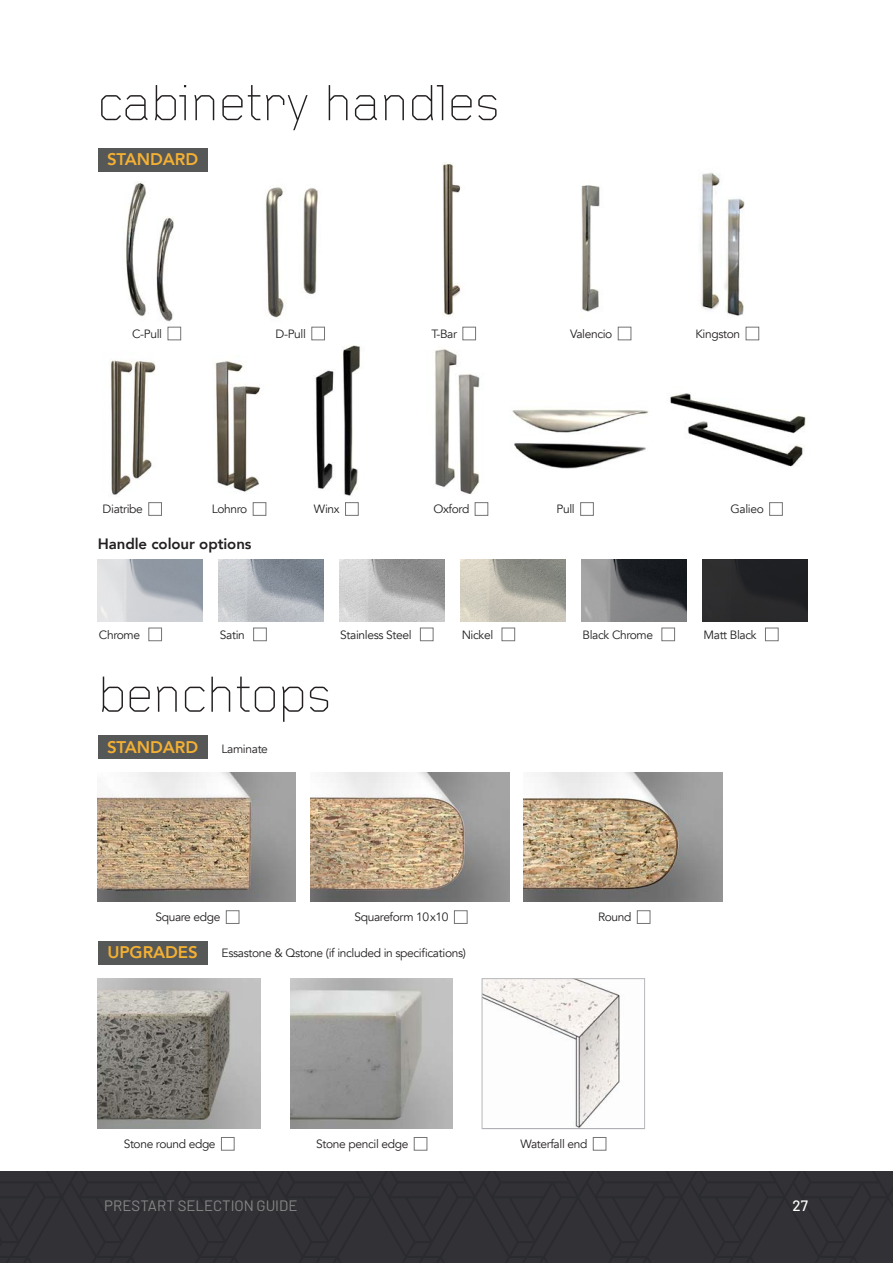
<style>
.page{position:relative;width:893px;height:1263px;background:#fff}
.page>*{position:absolute;margin:0;border:0;box-sizing:border-box;transform-origin:0 0}
.head_for_page{font:300 52.65px "Foundry Gridnik";color:#231f20}
.body_main{font:800 16.8px "Avenir";letter-spacing:-.005em;color:#f3b033}
.t1{font:15px "Barlow";color:#878787}
.body_main-2{font:800 15px "Avenir";letter-spacing:-.005em;color:#231f20}
.t2{font:500 15px "Barlow";color:#fff}
.Product_caption{font:12px "Avenir";letter-spacing:-.03em;color:#231f20}
</style>
<div class="page">
<div style="left:226px;top:910px;width:13px;height:14px;border:1px solid #737473"></div>
<div style="left:221px;top:1137px;width:13px;height:13px;border:1px solid #737473"></div>
<div style="left:414px;top:1137px;width:13px;height:13px;border:1px solid #737473"></div>
<div style="left:593px;top:1137px;width:13px;height:13px;border:1px solid #737473"></div>
<div style="left:454px;top:910px;width:13px;height:14px;border:1px solid #737473"></div>
<div style="left:637px;top:910px;width:13px;height:14px;border:1px solid #737473"></div>
<div style="left:98px;top:735px;width:109px;height:24px;background:#565757"></div>
<div style="left:98px;top:941px;width:109px;height:23px;background:#565757"></div>
<div style="left:98px;top:149px;width:110px;height:23px;background:#565757"></div>
<img style="left:98px;top:773px;width:198px;height:129px">
<img style="left:311px;top:773px;width:198px;height:129px">
<img style="left:524px;top:773px;width:198px;height:129px">
<img style="left:290px;top:979px;width:163px;height:150px">
<img style="left:484px;top:980px;width:136px;height:147px">
<div style="left:482px;top:978px;width:163px;height:151px;border:1px solid #b6b7bb"></div>
<img style="left:98px;top:979px;width:162px;height:150px">
<img style="left:340px;top:559px;width:104px;height:62px">
<img style="left:98px;top:559px;width:105px;height:62px">
<div style="left:149px;top:628px;width:13px;height:13px;border:1px solid #737473"></div>
<img style="left:219px;top:559px;width:104px;height:62px">
<div style="left:253px;top:628px;width:14px;height:13px;border:1px solid #737473"></div>
<div style="left:420px;top:628px;width:13px;height:13px;border:1px solid #737473"></div>
<img style="left:460px;top:559px;width:105px;height:62px">
<div style="left:502px;top:628px;width:13px;height:13px;border:1px solid #737473"></div>
<img style="left:581px;top:559px;width:105px;height:62px">
<div style="left:662px;top:628px;width:13px;height:13px;border:1px solid #737473"></div>
<img style="left:702px;top:559px;width:105px;height:62px">
<div style="left:765px;top:628px;width:13px;height:13px;border:1px solid #737473"></div>
<img style="left:110px;top:360px;width:46px;height:135px">
<img style="left:670px;top:393px;width:136px;height:74px">
<img style="left:215px;top:361px;width:46px;height:131px">
<img style="left:435px;top:349px;width:45px;height:145px">
<img style="left:512px;top:409px;width:137px;height:60px">
<img style="left:315px;top:345px;width:46px;height:160px">
<div style="left:149px;top:502px;width:13px;height:13px;border:1px solid #737473"></div>
<div style="left:345px;top:502px;width:13px;height:13px;border:1px solid #737473"></div>
<div style="left:769px;top:502px;width:13px;height:13px;border:1px solid #737473"></div>
<div style="left:253px;top:502px;width:13px;height:13px;border:1px solid #737473"></div>
<div style="left:580px;top:502px;width:14px;height:13px;border:1px solid #737473"></div>
<div style="left:475px;top:502px;width:13px;height:13px;border:1px solid #737473"></div>
<img style="left:126px;top:182px;width:48px;height:140px">
<img style="left:265px;top:187px;width:60px;height:142px">
<img style="left:700px;top:172px;width:45px;height:144px">
<img style="left:442px;top:162px;width:19px;height:154px">
<img style="left:581px;top:185px;width:19px;height:127px">
<div style="left:312px;top:327px;width:13px;height:13px;border:1px solid #737473"></div>
<div style="left:746px;top:327px;width:13px;height:13px;border:1px solid #737473"></div>
<div style="left:168px;top:327px;width:13px;height:13px;border:1px solid #737473"></div>
<div style="left:463px;top:327px;width:13px;height:13px;border:1px solid #737473"></div>
<div style="left:618px;top:327px;width:13px;height:13px;border:1px solid #737473"></div>
<div style="left:0;top:1172px;width:893px;height:91px;background:#323236"></div>
<p class="head_for_page" style="left:98px;top:74px;width:404px">cabinetry handles</p>
<p class="body_main" style="left:107px;top:146px;width:93px">STANDARD</p>
<p class="Product_caption" style="left:132px;top:326px;width:31px">C-Pull</p>
<p class="Product_caption" style="left:276px;top:326px;width:32px">D-Pull</p>
<p class="Product_caption" style="left:431px;top:326px;width:27px">T-Bar</p>
<p class="Product_caption" style="left:570px;top:326px;width:44px">Valencio</p>
<p class="Product_caption" style="left:695px;top:326px;width:46px">Kingston</p>
<p class="Product_caption" style="left:103px;top:502px;width:42px">Diatribe</p>
<p class="Product_caption" style="left:212px;top:502px;width:37px">Lohnro</p>
<p class="Product_caption" style="left:314px;top:502px;width:27px">Winx</p>
<p class="Product_caption" style="left:434px;top:502px;width:37px">Oxford</p>
<p class="Product_caption" style="left:557px;top:502px;width:20px">Pull</p>
<p class="Product_caption" style="left:730px;top:502px;width:35px">Galieo</p>
<p class="body_main-2" style="left:98px;top:532px;width:155px">Handle colour options</p>
<p class="Product_caption" style="left:99px;top:627px;width:43px">Chrome</p>
<p class="Product_caption" style="left:220px;top:627px;width:26px">Satin</p>
<p class="Product_caption" style="left:340px;top:627px;width:73px">Stainless Steel</p>
<p class="Product_caption" style="left:462px;top:627px;width:33px">Nickel</p>
<p class="Product_caption" style="left:583px;top:627px;width:72px">Black Chrome</p>
<p class="Product_caption" style="left:703px;top:627px;width:55px">Matt Black</p>
<p class="head_for_page" style="left:98px;top:666px;width:235px">benchtops</p>
<p class="body_main" style="left:107px;top:734px;width:93px">STANDARD</p>
<p class="Product_caption" style="left:222px;top:742px;width:48px">Laminate</p>
<p class="Product_caption" style="left:155px;top:910px;width:67px">Square edge</p>
<p class="Product_caption" style="left:354px;top:910px;width:96px">Squareform 10x10</p>
<p class="Product_caption" style="left:598px;top:910px;width:35px">Round</p>
<p class="body_main" style="left:107px;top:939px;width:92px">UPGRADES</p>
<p class="Product_caption" style="left:222px;top:946px;width:246px">Essastone &amp; Qstone (if included in specifications)</p>
<p class="Product_caption" style="left:124px;top:1137px;width:93px">Stone round edge</p>
<p class="Product_caption" style="left:316px;top:1137px;width:94px">Stone pencil edge</p>
<p class="Product_caption" style="left:520px;top:1137px;width:68px">Waterfall end</p>
<p class="t1" style="left:104px;top:1195px;width:195px">PRESTART SELECTION GUIDE</p>
<p class="t2" style="left:792px;top:1195px;width:17px">27</p>
</div>
